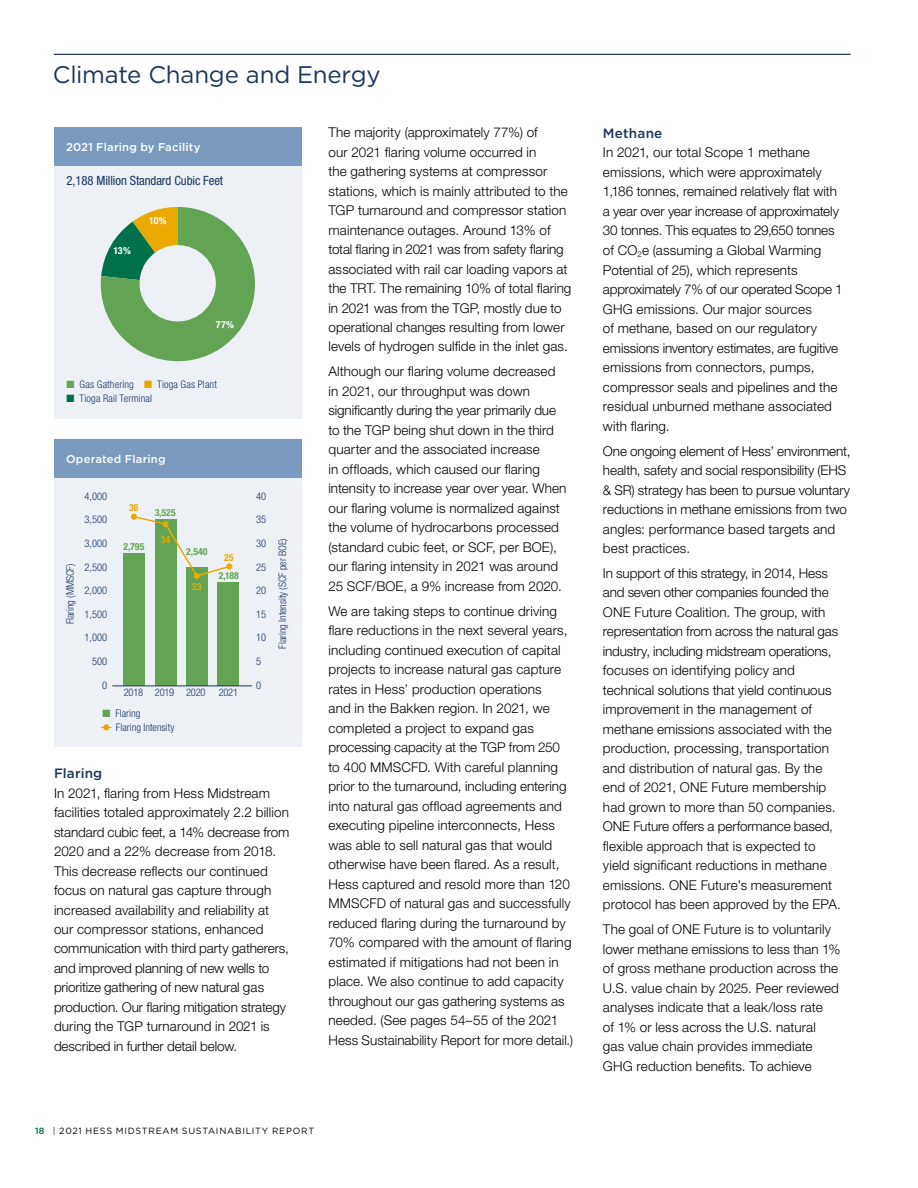
<style>
.page{position:relative;width:918px;height:1188px;background:#fff}
.page>*{position:absolute;margin:0;border:0;box-sizing:border-box;transform-origin:0 0}
.t1{font:24px "Gotham";letter-spacing:-.01em;color:#1c355e}
.t2{font:300 13.5px/19.5px "Helvetica Neue LT Std";letter-spacing:.005em;color:#000}
.t3{font:500 13.5px "Gotham";letter-spacing:.015em;color:#1c355e}
.t4{font:condensed 12.75px "Helvetica Neue LT Std";letter-spacing:-.01em;color:#1a355f}
.t5{font:500 11.25px "Gotham";letter-spacing:.02em;color:#fff}
.t6{font:300 condensed 10.5px/13.5px "Helvetica Neue LT Std";color:#1a355f}
.t7{font:300 condensed 10.5px "Helvetica Neue LT Std";letter-spacing:-.025em;color:#1a355f}
.t8{font:700 condensed 9.75px "Helvetica Neue LT Std";letter-spacing:.01em;color:#62a454}
.t9{font:700 condensed 9.75px "Helvetica Neue LT Std";color:#fff}
.t10{font:700 condensed 9.75px "Helvetica Neue LT Std";letter-spacing:.01em;color:#eaa900}
.t11{font:9px "Gotham";letter-spacing:.085em;color:#000}
.s1{color:#62a454}
.s2{color:#eaa900}
.s3{color:#00704a}
.s4{font-weight:500;color:#006242}
.s5{color:#1c355e}
</style>
<div class="page">
<hr style="left:54px;top:54px;width:796px;height:1px;background:#1c355e">
<div style="left:54px;top:128px;width:248px;height:291px;background:#edf1f6"></div>
<div style="left:54px;top:128px;width:248px;height:38px;background:#7a9ac0"></div>
<svg style="left:101px;top:207px;width:154px;height:154px"></svg>
<div style="left:140px;top:245px;width:76px;height:76px;background:#edf1f6;border-radius:50%"></div>
<div style="left:54px;top:439px;width:248px;height:308px;background:#edf1f6"></div>
<div style="left:155px;top:519px;width:21px;height:167px;background:#62a454"></div>
<div style="left:218px;top:582px;width:21px;height:104px;background:#62a454"></div>
<div style="left:186px;top:567px;width:22px;height:119px;background:#62a454"></div>
<div style="left:123px;top:553px;width:22px;height:133px;background:#62a454"></div>
<hr style="left:112px;top:686px;width:140px;height:1px;background:#1a355f">
<div style="left:103px;top:724px;width:6px;height:7px;background:#eaa900;border-radius:50%"></div>
<div style="left:226px;top:563px;width:6px;height:7px;background:#eaa900;border-radius:50%"></div>
<svg style="left:131px;top:514px;width:100px;height:65px"></svg>
<div style="left:54px;top:439px;width:248px;height:39px;background:#7a9ac0"></div>
<h1 class="t1" style="left:53px;top:59px;width:329px">Climate Change and Energy</h1>
<p class="t5" style="left:66px;top:140px;width:136px">2021 Flaring by Facility</p>
<p class="t4" style="left:67px;top:173px;width:158px">2,188 Million Standard Cubic Feet</p>
<p class="t9" style="left:113px;top:244px;width:19px">13%</p>
<p class="t9" style="left:149px;top:215px;width:19px">10%</p>
<p class="t9" style="left:216px;top:318px;width:20px">77%</p>
<p class="t6" style="left:67px;top:378px;width:152px"><span class="s1">■</span> Gas Gathering <span class="s2">■</span> Tioga Gas Plant</p>
<p class="t6" style="left:67px;top:391px;width:87px"><span class="s3">■</span> Tioga Rail Terminal</p>
<p class="t5" style="left:66px;top:451px;width:101px">Operated Flaring</p>
<p class="t6" style="left:63px;top:624px;width:62px;rotate:-90deg">Flaring (MMSCF)</p>
<p class="t6" style="left:84px;top:489px;width:24px">4,000</p>
<p class="t6" style="left:84px;top:513px;width:24px">3,500</p>
<p class="t6" style="left:84px;top:536px;width:24px">3,000</p>
<p class="t6" style="left:84px;top:560px;width:24px">2,500</p>
<p class="t6" style="left:84px;top:584px;width:24px">2,000</p>
<p class="t6" style="left:84px;top:607px;width:24px">1,500</p>
<p class="t6" style="left:84px;top:631px;width:24px">1,000</p>
<p class="t6" style="left:92px;top:655px;width:17px">500</p>
<p class="t6" style="left:102px;top:678px;width:7px">0</p>
<p class="t10" style="left:129px;top:502px;width:11px">36</p>
<p class="t8" style="left:123px;top:540px;width:22px">2,795</p>
<p class="t8" style="left:155px;top:506px;width:23px">3,525</p>
<p class="t10" style="left:161px;top:533px;width:11px">34</p>
<p class="t8" style="left:186px;top:546px;width:23px">2,540</p>
<p class="t10" style="left:192px;top:581px;width:11px">23</p>
<p class="t10" style="left:224px;top:552px;width:11px">25</p>
<p class="t8" style="left:219px;top:570px;width:22px">2,188</p>
<p class="t7" style="left:124px;top:687px;width:83px">2018 2019 2020</p>
<p class="t6" style="left:219px;top:686px;width:21px">2021</p>
<p class="t6" style="left:116px;top:706px;width:60px;text-indent:-14px"><span class="s1">■</span> Flaring<br>Flaring Intensity</p>
<p class="t6" style="left:256px;top:489px;width:12px">40</p>
<p class="t6" style="left:256px;top:513px;width:12px">35</p>
<p class="t6" style="left:256px;top:536px;width:12px">30</p>
<p class="t6" style="left:256px;top:560px;width:12px">25</p>
<p class="t6" style="left:256px;top:584px;width:12px">20</p>
<p class="t6" style="left:256px;top:607px;width:12px">15</p>
<p class="t6" style="left:256px;top:631px;width:12px">10</p>
<p class="t6" style="left:256px;top:655px;width:7px">5</p>
<p class="t6" style="left:256px;top:678px;width:7px">0</p>
<p class="t6" style="left:275px;top:649px;width:112px;rotate:-90deg">Flaring Intensity (SCF per BOE)</p>
<p class="t3" style="left:54px;top:764px;width:50px">Flaring</p>
<p class="t2" style="left:54px;top:783px;width:237px">In 2021, flaring from Hess Midstream facilities totaled approximately 2.2 billion standard cubic feet, a 14% decrease from 2020 and a 22% decrease from 2018.<br>This decrease reflects our continued focus on natural gas capture through increased availability and reliability at our compressor stations, enhanced communication with third party gatherers, and improved planning of new wells to prioritize gathering of new natural gas production. Our flaring mitigation strategy during the TGP turnaround in 2021 is described in further detail below.</p>
<p class="t2" style="left:328px;top:122px;width:244px">The majority (approximately 77%) of<br>our 2021 flaring volume occurred in<br>the gathering systems at compressor stations, which is mainly attributed to the TGP turnaround and compressor station maintenance outages. Around 13% of total flaring in 2021 was from safety flaring associated with rail car loading vapors at the TRT. The remaining 10% of total flaring in 2021 was from the TGP, mostly due to operational changes resulting from lower levels of hydrogen sulfide in the inlet gas.</p>
<p class="t2" style="left:328px;top:362px;width:239px">Although our flaring volume decreased in 2021, our throughput was down significantly during the year primarily due to the TGP being shut down in the third quarter and the associated increase<br>in offloads, which caused our flaring intensity to increase year over year. When our flaring volume is normalized against the volume of hydrocarbons processed (standard cubic feet, or SCF, per BOE), our flaring intensity in 2021 was around 25 SCF/BOE, a 9% increase from 2020.</p>
<p class="t2" style="left:328px;top:601px;width:246px">We are taking steps to continue driving flare reductions in the next several years, including continued execution of capital projects to increase natural gas capture rates in Hess’ production operations<br>and in the Bakken region. In 2021, we completed a project to expand gas processing capacity at the TGP from 250 to 400 MMSCFD. With careful planning prior to the turnaround, including entering into natural gas offload agreements and executing pipeline interconnects, Hess was able to sell natural gas that would otherwise have been flared. As a result, Hess captured and resold more than 120<br>MMSCFD of natural gas and successfully reduced flaring during the turnaround by 70% compared with the amount of flaring estimated if mitigations had not been in place. We also continue to add capacity throughout our gas gathering systems as needed. (See pages 54–55 of the 2021<br>Hess Sustainability Report for more detail.)</p>
<p class="t11" style="left:35px;top:1125px;width:280px"><span class="s4">18</span> <span class="s5">|</span> 2021 HESS MIDSTREAM SUSTAINABILITY REPORT</p>
<p class="t3" style="left:603px;top:124px;width:61px">Methane</p>
<p class="t2" style="left:603px;top:143px;width:241px">In 2021, our total Scope 1 methane emissions, which were approximately 1,186 tonnes, remained relatively flat with a year over year increase of approximately 30 tonnes. This equates to 29,650 tonnes of CO<sub>2</sub>e (assuming a Global Warming Potential of 25), which represents approximately 7% of our operated Scope 1<br>GHG emissions. Our major sources<br>of methane, based on our regulatory emissions inventory estimates, are fugitive emissions from connectors, pumps, compressor seals and pipelines and the residual unburned methane associated with flaring.</p>
<p class="t2" style="left:603px;top:441px;width:249px">One ongoing element of Hess’ environment, health, safety and social responsibility (EHS &amp; SR) strategy has been to pursue voluntary reductions in methane emissions from two angles: performance based targets and best practices.</p>
<p class="t2" style="left:603px;top:563px;width:239px">In support of this strategy, in 2014, Hess and seven other companies founded the ONE Future Coalition. The group, with representation from across the natural gas industry, including midstream operations, focuses on identifying policy and technical solutions that yield continuous improvement in the management of methane emissions associated with the production, processing, transportation and distribution of natural gas. By the end of 2021, ONE Future membership had grown to more than 50 companies.<br>ONE Future offers a performance based, flexible approach that is expected to yield significant reductions in methane emissions. ONE Future’s measurement protocol has been approved by the EPA.</p>
<p class="t2" style="left:603px;top:919px;width:239px">The goal of ONE Future is to voluntarily lower methane emissions to less than 1% of gross methane production across the U.S. value chain by 2025. Peer reviewed analyses indicate that a leak/loss rate<br>of 1% or less across the U.S. natural gas value chain provides immediate GHG reduction benefits. To achieve</p>
</div>
